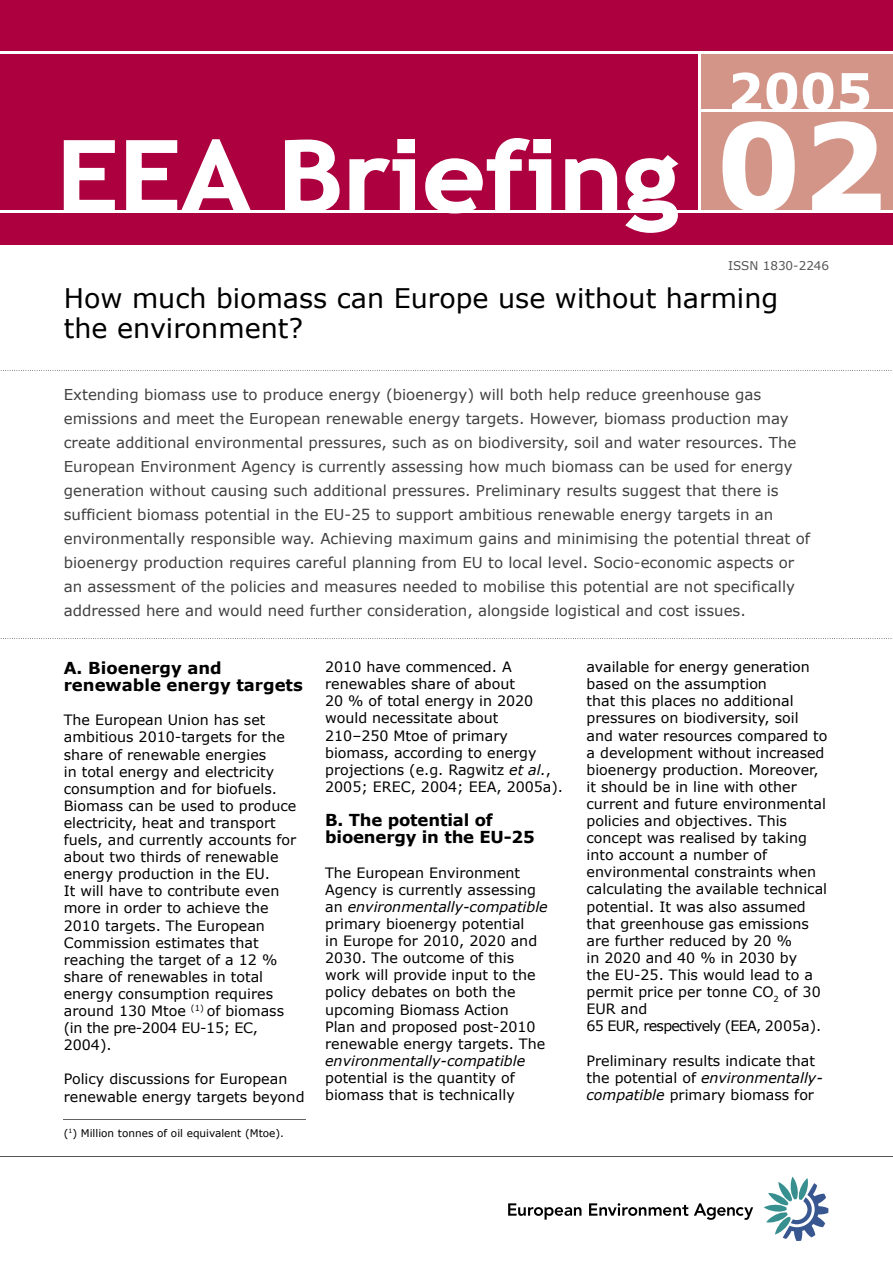
<style>
.page{position:relative;width:893px;height:1263px;background:#fff}
.page>*{position:absolute;margin:0;border:0;box-sizing:border-box;transform-origin:0 0}
.t1{font:700 120px "Verdana";color:#fff}
.t2{font:700 51px "Verdana";color:#fff}
.t3{font:27px/30px "Verdana";color:#000}
.t4{font:700 16.5px/17.2px "Verdana";color:#000}
.t5{font:15px/24px "Verdana";color:#404040}
.t6{font:14.25px/17.1px "Verdana";color:#000}
.t7{font:italic 14.25px "Verdana";color:#000}
.t8{font:12px "Verdana";color:#565656}
.t9{font:10.5px "Verdana";color:#000}
.s1{font-style:italic}
</style>
<div class="page">
<div style="left:0;top:0;width:893px;height:244px;background:#ac003f"></div>
<div style="left:699px;top:52px;width:194px;height:159px;background:#d39588"></div>
<hr style="left:0;top:211px;width:893px;height:2px;background:#fff">
<hr style="left:698px;top:53px;width:2px;height:159px;background:#fff">
<hr style="left:699px;top:109px;width:194px;height:3px;background:#fff">
<hr style="left:0;top:51px;width:893px;height:3px;background:#fff">
<svg style="left:64px;top:140px;width:51px;height:71px"></svg>
<svg style="left:126px;top:139px;width:126px;height:72px"></svg>
<svg style="left:285px;top:140px;width:55px;height:71px"></svg>
<svg style="left:565px;top:158px;width:52px;height:53px"></svg>
<svg style="left:625px;top:155px;width:53px;height:78px"></svg>
<svg style="left:349px;top:139px;width:66px;height:72px"></svg>
<svg style="left:425px;top:138px;width:126px;height:76px"></svg>
<hr style="left:0;top:1156px;width:893px;height:1px;background:#565656">
<svg style="left:508px;top:1203px;width:73px;height:16px"></svg>
<svg style="left:589px;top:1203px;width:99px;height:13px"></svg>
<svg style="left:694px;top:1203px;width:59px;height:17px"></svg>
<svg style="left:764px;top:1176px;width:64px;height:65px"></svg>
<svg style="left:0;top:370px;width:893px;height:1px"></svg>
<svg style="left:0;top:638px;width:893px;height:1px"></svg>
<hr style="left:64px;top:1119px;width:242px;height:1px;background:#636363">
<h2 class="t2" style="left:727px;top:59px;width:147px">2005</h2>
<h1 class="t1" style="left:716px;top:90px;width:172px">02</h1>
<p class="t8" style="left:728px;top:258px;width:103px">ISSN 1830-2246</p>
<h3 class="t3" style="left:64px;top:282px;width:716px">How much biomass can Europe use without harming the environment?</h3>
<p class="t5" style="left:64px;top:382px;width:748px">Extending biomass use to produce energy (bioenergy) will both help reduce greenhouse gas emissions and meet the European renewable energy targets. However, biomass production may create additional environmental pressures, such as on biodiversity, soil and water resources. The European Environment Agency is currently assessing how much biomass can be used for energy generation without causing such additional pressures. Preliminary results suggest that there is sufficient biomass potential in the EU-25 to support ambitious renewable energy targets in an environmentally responsible way. Achieving maximum gains and minimising the potential threat of bioenergy production requires careful planning from EU to local level. Socio-economic aspects or an assessment of the policies and measures needed to mobilise this potential are not specifically addressed here and would need further consideration, alongside logistical and cost issues.</p>
<p class="t4" style="left:64px;top:659px;width:241px">A. Bioenergy and renewable energy targets</p>
<p class="t6" style="left:64px;top:711px;width:234px">The European Union has set ambitious 2010-targets for the share of renewable energies<br>in total energy and electricity consumption and for biofuels.<br>Biomass can be used to produce electricity, heat and transport fuels, and currently accounts for about two thirds of renewable energy production in the EU.<br>It will have to contribute even more in order to achieve the<br>2010 targets. The European<br>Commission estimates that reaching the target of a 12 % share of renewables in total energy consumption requires around 130 Mtoe <sup>(1)</sup> of biomass (in the pre-2004 EU-15; EC,<br>2004).</p>
<p class="t6" style="left:64px;top:1070px;width:242px">Policy discussions for European renewable energy targets beyond</p>
<p class="t9" style="left:64px;top:1126px;width:222px">(<sup>1</sup>) Million tonnes of oil equivalent (Mtoe).</p>
<p class="t6" style="left:325px;top:658px;width:239px">2010 have commenced. A renewables share of about<br>20 % of total energy in 2020 would necessitate about<br>210–250 Mtoe of primary biomass, according to energy projections (e.g. Ragwitz <span class="s1">et al.</span>,<br>2005; EREC, 2004; EEA, 2005a).</p>
<p class="t4" style="left:325px;top:811px;width:211px">B. The potential of bioenergy in the EU-25</p>
<p class="t6" style="left:325px;top:863px;width:224px">The European Environment<br>Agency is currently assessing an <span class="s1">environmentally-compatible </span>primary bioenergy potential<br>in Europe for 2010, 2020 and<br>2030. The outcome of this work will provide input to the policy debates on both the upcoming Biomass Action<br>Plan and proposed post-2010 renewable energy targets. The</p>
<p class="t7" style="left:325px;top:1051px;width:202px">environmentally-compatible</p>
<p class="t6" style="left:325px;top:1069px;width:191px">potential is the quantity of biomass that is technically</p>
<p class="t6" style="left:586px;top:658px;width:242px">available for energy generation based on the assumption<br>that this places no additional pressures on biodiversity, soil and water resources compared to a development without increased bioenergy production. Moreover, it should be in line with other current and future environmental policies and objectives. This concept was realised by taking into account a number of environmental constraints when calculating the available technical potential. It was also assumed that greenhouse gas emissions are further reduced by 20 %<br>in 2020 and 40 % in 2030 by<br>the EU-25. This would lead to a permit price per tonne CO<sub>2</sub> of 30<br>EUR and<br>65 EUR, respectively (EEA, 2005a).</p>
<p class="t6" style="left:586px;top:1051px;width:238px">Preliminary results indicate that the potential of <span class="s1">environmentally&shy;compatible</span> primary biomass for</p>
</div>
